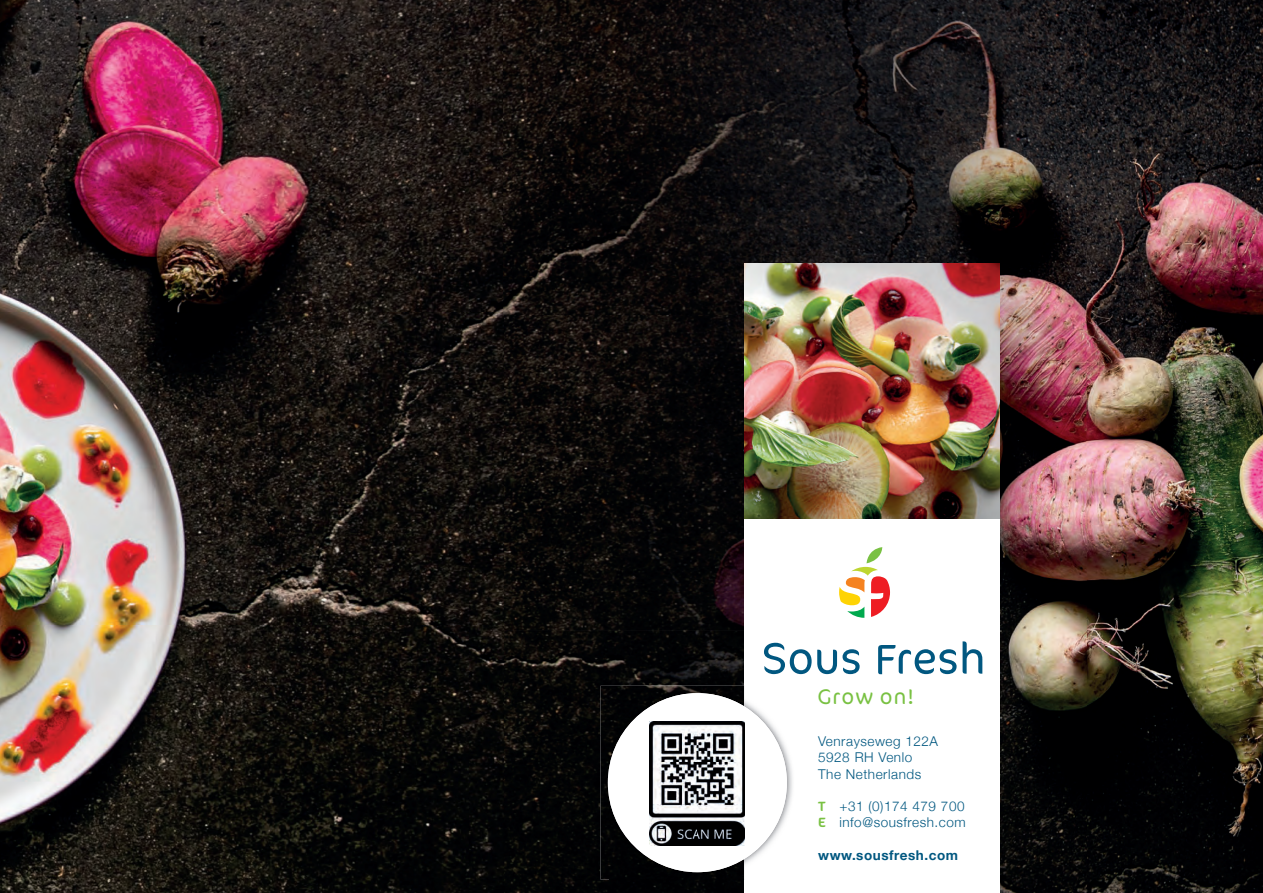
<style>
.page{position:relative;width:1263px;height:893px;background:#fff}
.page>*{position:absolute;margin:0;border:0;box-sizing:border-box;transform-origin:0 0}
.t1{font:300 21.45px "Cocon";letter-spacing:.05em;color:#79c142}
.t2{font:300 13.5px/16.2px "Helvetica Neue";letter-spacing:.04em;color:#015780}
.t3{font:700 13.5px "Helvetica Neue";letter-spacing:.04em;color:#015780}
.s1{font-family:"Cocon";font-weight:400;color:#79c142}
</style>
<div class="page">
<img style="left:0;top:0;width:504px;height:893px">
<img style="left:1086px;top:0;width:177px;height:893px">
<img style="left:769px;top:0;width:317px;height:525px">
<img style="left:504px;top:0;width:265px;height:630px">
<img style="left:1000px;top:525px;width:86px;height:368px">
<img style="left:504px;top:630px;width:240px;height:106px">
<img style="left:504px;top:736px;width:105px;height:157px">
<div style="left:609px;top:879px;width:135px;height:14px;background:#010103"></div>
<div style="left:744px;top:519px;width:255px;height:374px;background:#fff"></div>
<img style="left:744px;top:264px;width:255px;height:255px">
<svg style="left:764px;top:643px;width:96px;height:31px"></svg>
<svg style="left:878px;top:645px;width:78px;height:29px"></svg>
<svg style="left:962px;top:641px;width:20px;height:33px"></svg>
<svg style="left:839px;top:547px;width:51px;height:71px"></svg>
<img style="left:600px;top:686px;width:193px;height:193px">
<div style="left:608px;top:693px;width:179px;height:179px;background:#fff;border-radius:50%"></div>
<img style="left:650px;top:722px;width:95px;height:123px">
<h1 class="t1" style="left:817px;top:685px;width:99px">Grow on!</h1>
<p class="t2" style="left:818px;top:732px;width:121px">Venrayseweg 122A<br>5928 RH Venlo<br>The Netherlands</p>
<p class="t2" style="left:818px;top:797px;width:149px"><span class="s1">T</span> +31 (0)174 479 700<br><span class="s1">E</span> info@sousfresh.com</p>
<p class="t3" style="left:818px;top:844px;width:141px">www.sousfresh.com</p>
</div>
